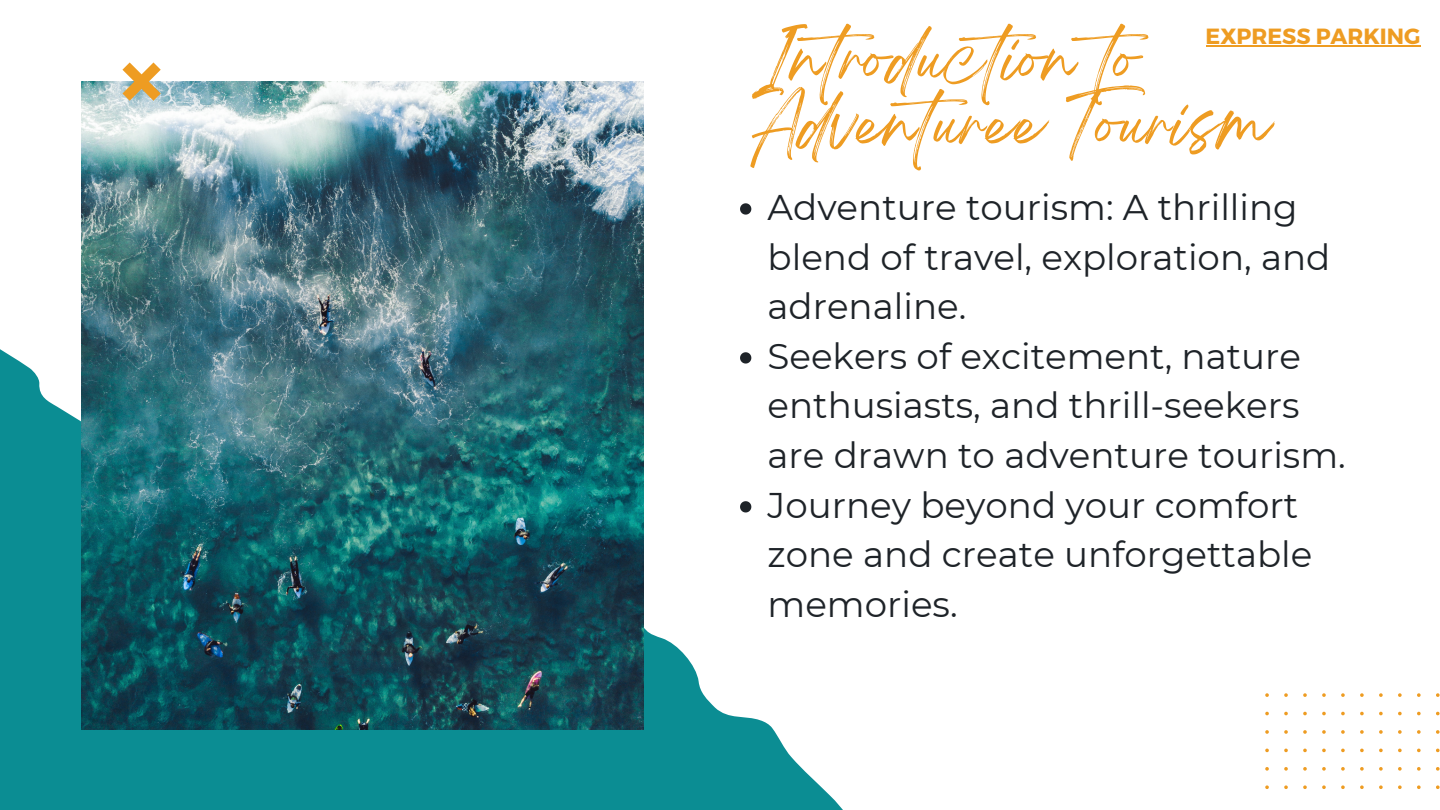
<style>
.page{position:relative;width:1440px;height:810px;background:#fff}
.page>*{position:absolute;margin:0;border:0;box-sizing:border-box;transform-origin:0 0}
.t1{font:55px/65.2px "Breathing";color:#ee9c22}
.t2{font:35.7px/49.6px "Montserrat";color:#1e2328}
.t3{font:700 22px "Montserrat";color:#ee9c22}
</style>
<div class="page">
<svg style="left:0;top:207px;width:843px;height:603px"></svg>
<img style="left:81px;top:81px;width:563px;height:648px">
<svg style="left:122px;top:62px;width:39px;height:39px"></svg>
<svg style="left:1265px;top:693px;width:175px;height:96px"></svg>
<svg style="left:740px;top:203px;width:11px;height:12px"></svg>
<svg style="left:740px;top:352px;width:11px;height:12px"></svg>
<svg style="left:740px;top:501px;width:11px;height:11px"></svg>
<hr style="left:1206px;top:46px;width:215px;height:1px;background:#ee9c22">
<p class="t1" style="left:752px;top:42px;width:520px">Introduction to<br>Adventuree Tourism</p>
<p class="t2" style="left:768px;top:182px;width:564px">Adventure tourism: A thrilling blend of travel, exploration, and adrenaline.</p>
<p class="t2" style="left:768px;top:331px;width:580px">Seekers of excitement, nature enthusiasts, and thrill-seekers are drawn to adventure tourism.</p>
<p class="t2" style="left:768px;top:480px;width:546px">Journey beyond your comfort zone and create unforgettable memories.</p>
<p class="t3" style="left:1206px;top:22px;width:216px">EXPRESS PARKING</p>
</div>
